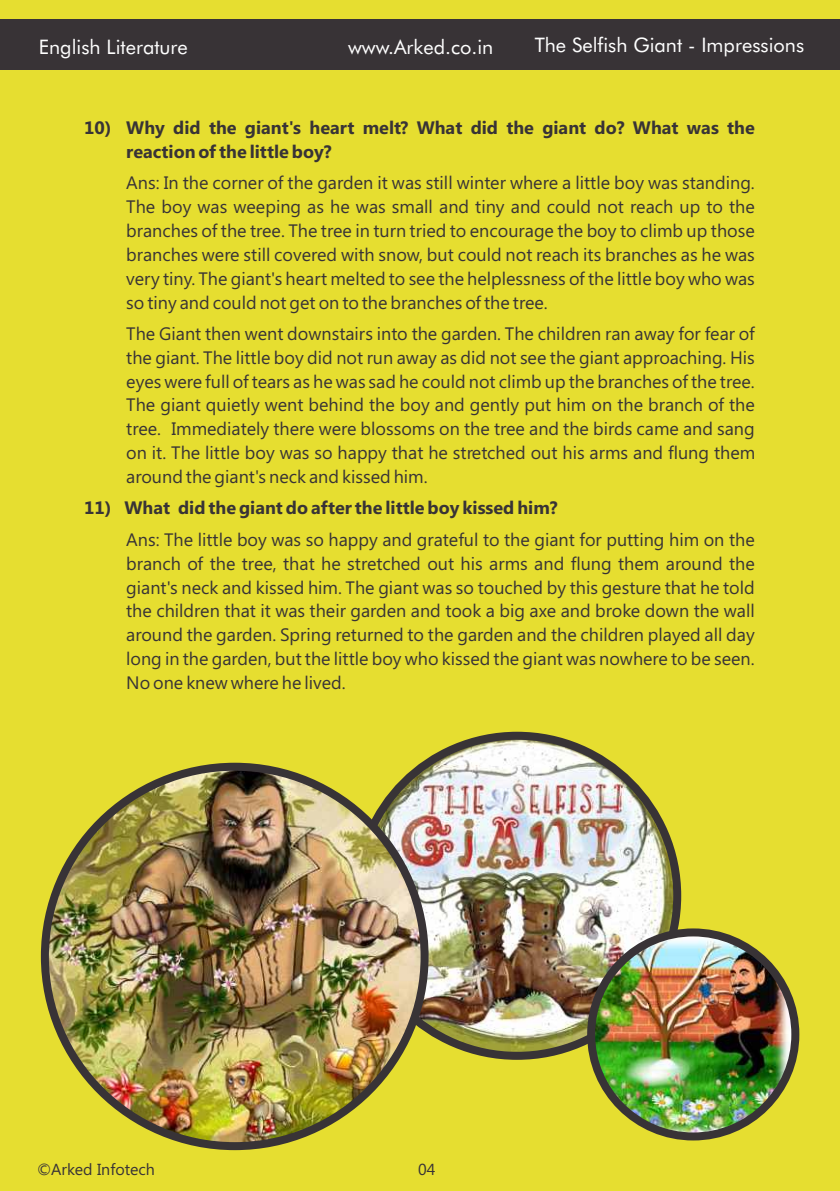
<style>
.page{position:relative;width:840px;height:1191px;background:#fff}
.page>*{position:absolute;margin:0;border:0;box-sizing:border-box;transform-origin:0 0}
.t1{font:20px "Futura BT";color:#fff}
.t2{font:18px/24px "Segoe UI";color:#383336;text-align:justify}
.t3{font:700 18px/24px "Segoe UI";color:#383336}
.t4{font:16px "Segoe UI";color:#383336}
</style>
<div class="page">
<div style="left:0;top:0;width:839px;height:1191px;background:#e6de30"></div>
<div style="left:0;top:19px;width:839px;height:51px;background:#383336"></div>
<img style="left:356px;top:735px;width:320px;height:320px;border-radius:50%">
<img style="left:45px;top:766px;width:379px;height:380px;border-radius:50%">
<img style="left:590px;top:933px;width:204px;height:203px;border-radius:50%">
<div style="left:586px;top:928px;width:212px;height:212px;border:8px solid #383336;border-radius:50%"></div>
<p class="t1" style="left:39px;top:39px;width:151px">English Literature</p>
<p class="t1" style="left:348px;top:39px;width:147px">www.Arked.co.in</p>
<p class="t1" style="left:534px;top:37px;width:271px">The Selfish Giant - Impressions</p>
<p class="t3" style="left:126px;top:117px;width:629px;text-indent:-42px">10) Why did the giant's heart melt? What did the giant do? What was the reaction of the little boy?</p>
<p class="t2" style="left:126px;top:172px;width:629px">Ans: In the corner of the garden it was still winter where a little boy was standing.<br>The boy was weeping as he was small and tiny and could not reach up to the branches of the tree. The tree in turn tried to encourage the boy to climb up those branches were still covered with snow, but could not reach its branches as he was very tiny. The giant's heart melted to see the helplessness of the little boy who was so tiny and could not get on to the branches of the tree.</p>
<p class="t2" style="left:126px;top:323px;width:630px">The Giant then went downstairs into the garden. The children ran away for fear of the giant. The little boy did not run away as did not see the giant approaching. His eyes were full of tears as he was sad he could not climb up the branches of the tree.<br>The giant quietly went behind the boy and gently put him on the branch of the tree. Immediately there were blossoms on the tree and the birds came and sang on it. The little boy was so happy that he stretched out his arms and flung them around the giant's neck and kissed him.</p>
<p class="t3" style="left:84px;top:498px;width:475px">11) What did the giant do after the little boy kissed him?</p>
<p class="t2" style="left:126px;top:529px;width:629px">Ans: The little boy was so happy and grateful to the giant for putting him on the branch of the tree, that he stretched out his arms and flung them around the giant's neck and kissed him. The giant was so touched by this gesture that he told the children that it was their garden and took a big axe and broke down the wall around the garden. Spring returned to the garden and the children played all day long in the garden, but the little boy who kissed the giant was nowhere to be seen.<br>No one knew where he lived.</p>
<p class="t4" style="left:37px;top:1163px;width:119px">©Arked Infotech</p>
<p class="t4" style="left:418px;top:1163px;width:19px">04</p>
</div>
